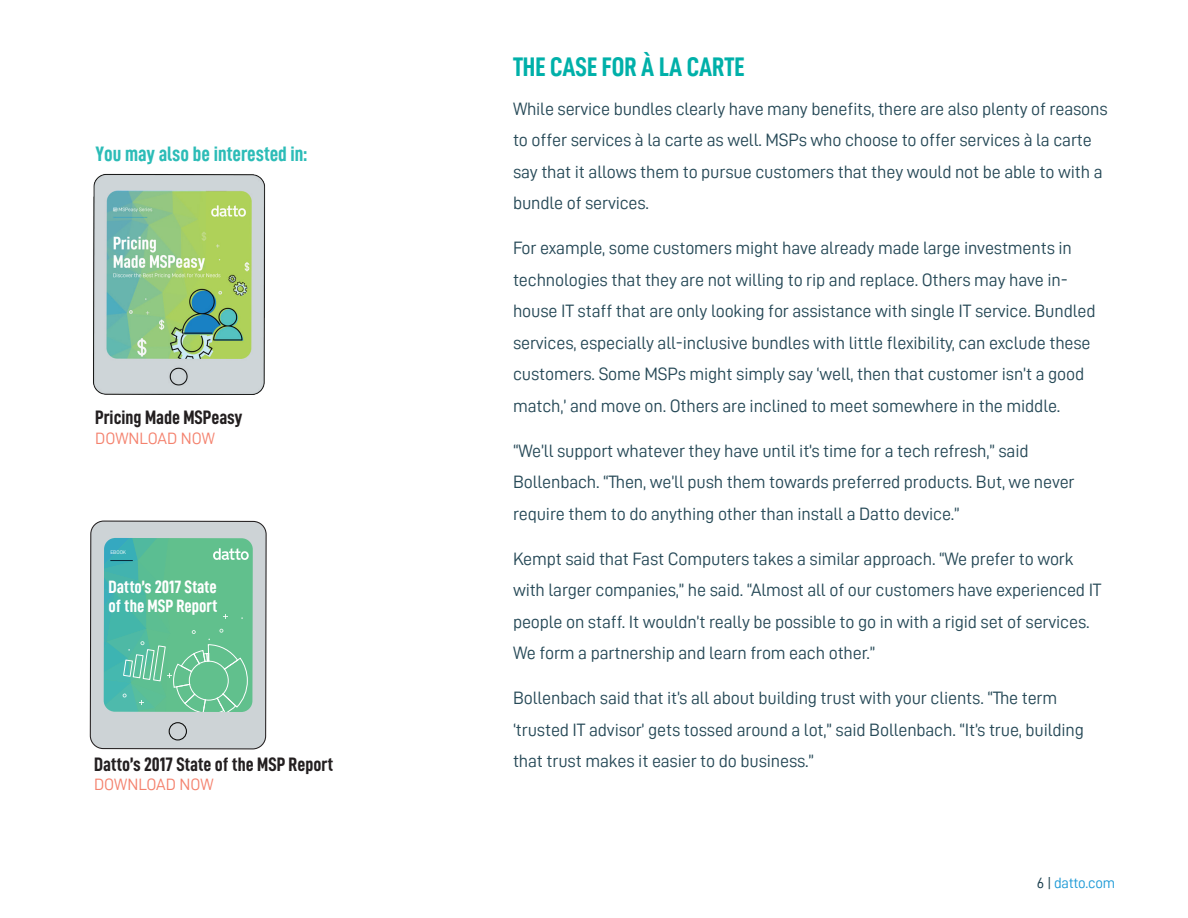
<style>
.page{position:relative;width:1188px;height:918px;background:#fff}
.page>*{position:absolute;margin:0;border:0;box-sizing:border-box;transform-origin:0 0}
.t1{font:700 27px "Datto DIN Condensed";color:#00b0a9}
.t2{font:700 21px "Datto DIN Condensed";color:#2cbcb7}
.t3{font:700 condensed 19.5px "Datto DIN";color:#231f20}
.t4{font:18px/31.5px "Datto DIN";letter-spacing:-.01em;color:#264957}
.t5{font:700 18px/19px "Datto DIN Condensed";color:#fff}
.t6{font:16.5px "Datto DIN";color:#f4826e}
.t7{font:15px "Datto DIN";letter-spacing:-.02em;color:#1c99d6}
.t8{font:5.25px "Datto DIN";color:#fff}
.s1{color:#1a3e4d}
</style>
<div class="page">
<img style="left:93px;top:173px;width:173px;height:222px">
<svg style="left:89px;top:520px;width:178px;height:230px;background:#86c4ad"></svg>
<p class="t2" style="left:96px;top:142px;width:213px">You may also be interested in:</p>
<p class="t3" style="left:95px;top:406px;width:149px">Pricing Made MSPeasy</p>
<p class="t6" style="left:95px;top:429px;width:121px">DOWNLOAD NOW</p>
<p class="t8" style="left:110px;top:550px;width:17px">EBOOK</p>
<p class="t5" style="left:109px;top:577px;width:110px">Datto’s 2017 State of the MSP Report</p>
<p class="t3" style="left:94px;top:752px;width:241px">Datto’s 2017 State of the MSP Report</p>
<p class="t6" style="left:94px;top:776px;width:121px">DOWNLOAD NOW</p>
<h1 class="t1" style="left:513px;top:52px;width:233px">THE CASE FOR À LA CARTE</h1>
<p class="t4" style="left:513px;top:92px;width:596px">While service bundles clearly have many benefits, there are also plenty of reasons to offer services à la carte as well. MSPs who choose to offer services à la carte say that it allows them to pursue customers that they would not be able to with a bundle of services.</p>
<p class="t4" style="left:513px;top:232px;width:584px">For example, some customers might have already made large investments in technologies that they are not willing to rip and replace. Others may have in&shy;house IT staff that are only looking for assistance with single IT service. Bundled services, especially all-inclusive bundles with little flexibility, can exclude these customers. Some MSPs might simply say ‘well, then that customer isn’t a good match,’ and move on. Others are inclined to meet somewhere in the middle.</p>
<p class="t4" style="left:513px;top:434px;width:563px">“We’ll support whatever they have until it’s time for a tech refresh,” said<br>Bollenbach. “Then, we’ll push them towards preferred products. But, we never require them to do anything other than install a Datto device.”</p>
<p class="t4" style="left:513px;top:542px;width:590px">Kempt said that Fast Computers takes a similar approach. “We prefer to work with larger companies,” he said. “Almost all of our customers have experienced IT people on staff. It wouldn’t really be possible to go in with a rigid set of services.<br>We form a partnership and learn from each other.”</p>
<p class="t4" style="left:513px;top:682px;width:573px">Bollenbach said that it’s all about building trust with your clients. “The term ‘trusted IT advisor’ gets tossed around a lot,” said Bollenbach. “It’s true, building that trust makes it easier to do business.”</p>
<p class="t7" style="left:1037px;top:875px;width:80px"><span class="s1">6 |</span> datto.com</p>
</div>
